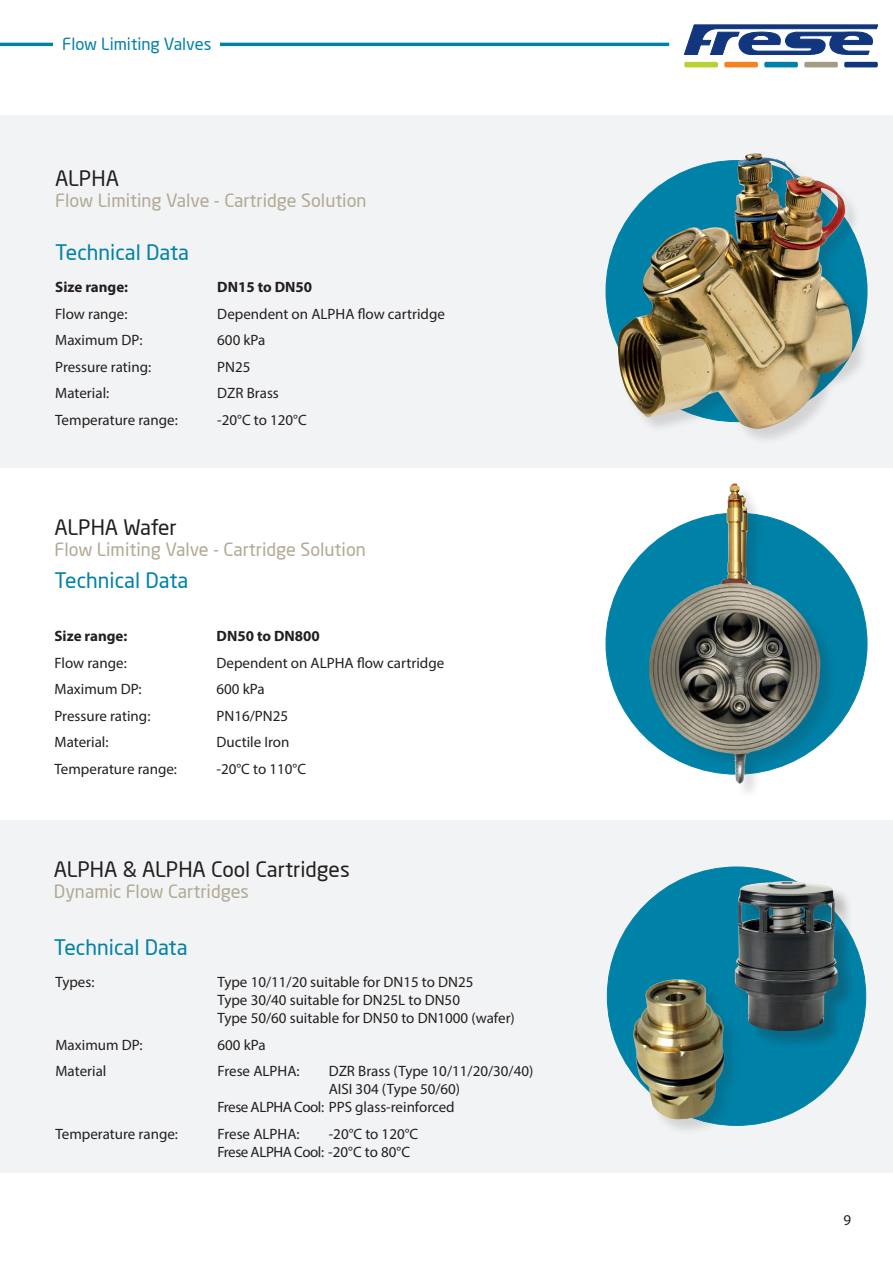
<style>
.page{position:relative;width:893px;height:1263px;background:#fff}
.page>*{position:absolute;margin:0;border:0;box-sizing:border-box;transform-origin:0 0}
.Overskrift{font:21px "Neo Sans";color:#231f20}
.Overskrift-2{font:21px "Neo Sans";color:#0081a7}
.Overskrift-3{font:18px "Neo Sans";color:#b1a993}
.Technote_header{font:16.5px "Neo Sans";color:#0081a7}
.Overskrift-4{font:15px/18px "Myriad Pro";color:#231f20}
.Overskrift-5{font:700 15px "Myriad Pro";color:#231f20}
.Overskrift-6{font:15px/18px "Myriad Pro";letter-spacing:-.03em;color:#231f20}
</style>
<div class="page">
<div style="left:684px;top:62px;width:34px;height:5px;background:#b5d334;border-radius:2px"></div>
<div style="left:724px;top:62px;width:34px;height:5px;background:#f58220;border-radius:2px"></div>
<div style="left:764px;top:62px;width:34px;height:5px;background:#0081a7;border-radius:2px"></div>
<div style="left:804px;top:62px;width:34px;height:5px;background:#a49c87;border-radius:2px"></div>
<div style="left:844px;top:62px;width:34px;height:5px;background:#11367e;border-radius:2px"></div>
<svg style="left:684px;top:25px;width:194px;height:30px"></svg>
<hr style="left:0;top:43px;width:669px;height:3px;background:#0081a7">
<div style="left:0;top:820px;width:893px;height:352px;background:#f2f3f4"></div>
<div style="left:607px;top:867px;width:259px;height:258px;background:#0081a7;border-radius:50%"></div>
<div style="left:0;top:115px;width:893px;height:352px;background:#f2f3f4"></div>
<div style="left:618px;top:154px;width:251px;height:291px;background:#231f20;opacity:.15"></div>
<img style="left:618px;top:153px;width:234px;height:276px">
<div style="left:606px;top:513px;width:261px;height:261px;background:#0081a7;border-radius:50%"></div>
<div style="left:649px;top:484px;width:188px;height:316px;background:#231f20;opacity:.15"></div>
<img style="left:649px;top:484px;width:171px;height:300px">
<div style="left:54px;top:37px;width:166px;height:13px;background:#fff"></div>
<img style="left:616px;top:970px;width:125px;height:160px">
<div style="left:737px;top:884px;width:119px;height:166px;background:#231f20;opacity:.25"></div>
<img style="left:735px;top:881px;width:102px;height:150px">
<p class="Technote_header" style="left:62px;top:34px;width:151px">Flow Limiting Valves</p>
<p class="Overskrift" style="left:55px;top:165px;width:65px">ALPHA</p>
<p class="Overskrift-3" style="left:55px;top:189px;width:313px">Flow Limiting Valve - Cartridge Solution</p>
<p class="Overskrift-2" style="left:55px;top:240px;width:135px">Technical Data</p>
<p class="Overskrift-5" style="left:55px;top:278px;width:74px">Size range:</p>
<p class="Overskrift-5" style="left:217px;top:278px;width:97px">DN15 to DN50</p>
<p class="Overskrift-4" style="left:55px;top:305px;width:74px">Flow range:</p>
<p class="Overskrift-4" style="left:217px;top:305px;width:229px">Dependent on ALPHA flow cartridge</p>
<p class="Overskrift-4" style="left:55px;top:331px;width:89px">Maximum DP:</p>
<p class="Overskrift-4" style="left:217px;top:331px;width:50px">600 kPa</p>
<p class="Overskrift-4" style="left:55px;top:358px;width:97px">Pressure rating:</p>
<p class="Overskrift-4" style="left:217px;top:358px;width:35px">PN25</p>
<p class="Overskrift-4" style="left:55px;top:384px;width:56px">Material:</p>
<p class="Overskrift-4" style="left:217px;top:384px;width:63px">DZR Brass</p>
<p class="Overskrift-4" style="left:55px;top:411px;width:124px">Temperature range:</p>
<p class="Overskrift-4" style="left:217px;top:411px;width:91px">-20°C to 120°C</p>
<p class="Overskrift" style="left:55px;top:514px;width:124px">ALPHA Wafer</p>
<p class="Overskrift-3" style="left:55px;top:538px;width:313px">Flow Limiting Valve - Cartridge Solution</p>
<p class="Overskrift-2" style="left:55px;top:567px;width:135px">Technical Data</p>
<p class="Overskrift-5" style="left:55px;top:626px;width:74px">Size range:</p>
<p class="Overskrift-5" style="left:217px;top:626px;width:105px">DN50 to DN800</p>
<p class="Overskrift-4" style="left:55px;top:653px;width:74px">Flow range:</p>
<p class="Overskrift-4" style="left:217px;top:653px;width:229px">Dependent on ALPHA flow cartridge</p>
<p class="Overskrift-4" style="left:55px;top:680px;width:89px">Maximum DP:</p>
<p class="Overskrift-4" style="left:217px;top:680px;width:50px">600 kPa</p>
<p class="Overskrift-4" style="left:55px;top:706px;width:97px">Pressure rating:</p>
<p class="Overskrift-4" style="left:217px;top:706px;width:73px">PN16/PN25</p>
<p class="Overskrift-4" style="left:55px;top:733px;width:56px">Material:</p>
<p class="Overskrift-4" style="left:217px;top:733px;width:74px">Ductile Iron</p>
<p class="Overskrift-4" style="left:55px;top:759px;width:124px">Temperature range:</p>
<p class="Overskrift-4" style="left:217px;top:759px;width:91px">-20°C to 110°C</p>
<p class="Overskrift" style="left:54px;top:857px;width:297px">ALPHA &amp; ALPHA Cool Cartridges</p>
<p class="Overskrift-3" style="left:54px;top:881px;width:197px">Dynamic Flow Cartridges</p>
<p class="Overskrift-2" style="left:54px;top:934px;width:135px">Technical Data</p>
<p class="Overskrift-4" style="left:55px;top:973px;width:41px">Types:</p>
<p class="Overskrift-4" style="left:217px;top:973px;width:257px">Type 10/11/20 suitable for DN15 to DN25</p>
<p class="Overskrift-4" style="left:217px;top:991px;width:244px">Type 30/40 suitable for DN25L to DN50</p>
<p class="Overskrift-4" style="left:217px;top:1009px;width:299px">Type 50/60 suitable for DN50 to DN1000 (wafer)</p>
<p class="Overskrift-4" style="left:55px;top:1035px;width:89px">Maximum DP:</p>
<p class="Overskrift-4" style="left:217px;top:1035px;width:50px">600 kPa</p>
<p class="Overskrift-4" style="left:55px;top:1062px;width:52px">Material</p>
<p class="Overskrift-4" style="left:217px;top:1062px;width:84px">Frese ALPHA:</p>
<p class="Overskrift-4" style="left:329px;top:1062px;width:206px">DZR Brass (Type 10/11/20/30/40)</p>
<p class="Overskrift-4" style="left:217px;top:1080px;width:244px;text-indent:111px">AISI 304 (Type 50/60)<br>Frese ALPHA Cool: PPS glass-reinforced</p>
<p class="Overskrift-4" style="left:55px;top:1124px;width:124px">Temperature range:</p>
<p class="Overskrift-4" style="left:217px;top:1124px;width:84px">Frese ALPHA:</p>
<p class="Overskrift-6" style="left:217px;top:1124px;width:202px;text-indent:111px">-20°C to 120°C<br>Frese ALPHA Cool: -20°C to 80°C</p>
<p class="Overskrift-4" style="left:844px;top:1210px;width:9px">9</p>
</div>
